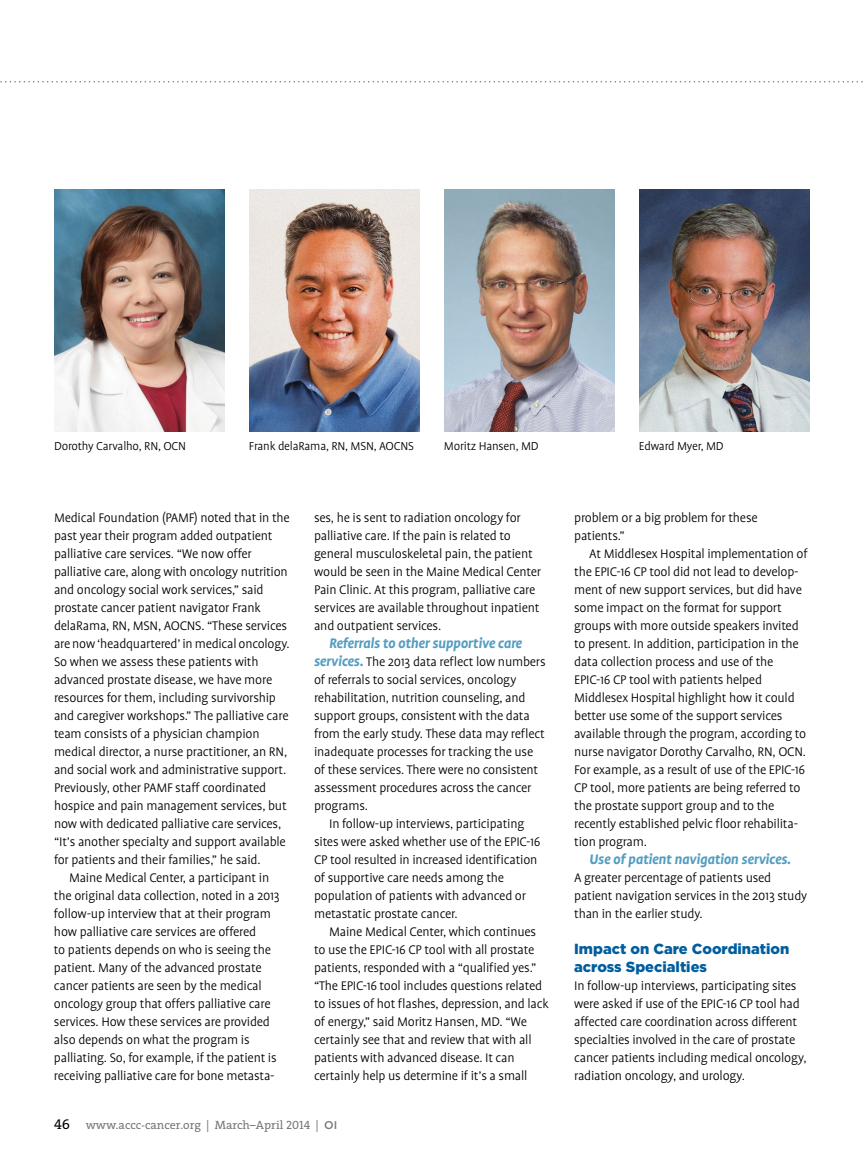
<style>
.page{position:relative;width:864px;height:1161px;background:#fff}
.page>*{position:absolute;margin:0;border:0;box-sizing:border-box;transform-origin:0 0}
.t1{font:italic 700 15.75px "Profile";letter-spacing:-.015em;color:#539dc1}
.t2{font:900 14.7px/18px "Gotham HTF";color:#005e9e}
.t3{font:300 14.25px/18px "Profile";letter-spacing:-.015em;color:#000}
.t4{font:14.25px "The Serif Caps";color:#000}
.t5{font:300 13.2px "Profile";letter-spacing:-.015em;color:#000}
.t6{font:12px "The Serif";color:#77787b}
.s1{font-weight:700;font-style:italic;font-size:15.75px;color:#539dc1}
.s2{font-family:"The Serif Caps"}
.s3{font-family:"Gotham HTF";font-weight:500;font-size:11.25px}
</style>
<div class="page">
<svg style="left:0;top:81px;width:863px;height:1px"></svg>
<img style="left:54px;top:189px;width:171px;height:243px">
<img style="left:639px;top:189px;width:171px;height:243px">
<img style="left:249px;top:189px;width:171px;height:243px">
<img style="left:444px;top:189px;width:171px;height:243px">
<p class="t5" style="left:54px;top:439px;width:134px">Dorothy Carvalho, RN, OCN</p>
<p class="t5" style="left:249px;top:439px;width:167px">Frank delaRama, RN, MSN, AOCNS</p>
<p class="t5" style="left:444px;top:439px;width:96px">Moritz Hansen, MD</p>
<p class="t5" style="left:639px;top:439px;width:86px">Edward Myer, MD</p>
<p class="t3" style="left:54px;top:509px;width:237px">Medical Foundation (PAMF) noted that in the past year their program added outpatient palliative care services. “We now offer palliative care, along with oncology nutrition and oncology social work services,” said prostate cancer patient navigator Frank delaRama, RN, MSN, AOCNS. “These services are now ‘headquartered’ in medical oncology.<br>So when we assess these patients with advanced prostate disease, we have more resources for them, including survivorship and caregiver workshops.” The palliative care team consists of a physician champion medical director, a nurse practitioner, an RN, and social work and administrative support.<br>Previously, other PAMF staff coordinated hospice and pain management services, but now with dedicated palliative care services, “It’s another specialty and support available for patients and their families,” he said.</p>
<p class="t3" style="left:54px;top:869px;width:227px;text-indent:15px">Maine Medical Center, a participant in the original data collection, noted in a 2013 follow-up interview that at their program how palliative care services are offered<br>to patients depends on who is seeing the patient. Many of the advanced prostate cancer patients are seen by the medical oncology group that offers palliative care services. How these services are provided also depends on what the program is palliating. So, for example, if the patient is receiving palliative care for bone metasta-</p>
<p class="t3" style="left:314px;top:509px;width:228px">ses, he is sent to radiation oncology for palliative care. If the pain is related to general musculoskeletal pain, the patient would be seen in the Maine Medical Center Pain Clinic. At this program, palliative care services are available throughout inpatient and outpatient services.</p>
<p class="t1" style="left:329px;top:635px;width:195px">Referrals to other supportive care</p>
<p class="t3" style="left:314px;top:653px;width:233px"><span class="s1">services.</span> The 2013 data reflect low numbers of referrals to social services, oncology rehabilitation, nutrition counseling, and support groups, consistent with the data from the early study. These data may reflect inadequate processes for tracking the use of these services. There were no consistent assessment procedures across the cancer programs.</p>
<p class="t3" style="left:314px;top:815px;width:228px;text-indent:15px">In follow-up interviews, participating sites were asked whether use of the EPIC-16<br>CP tool resulted in increased identification of supportive care needs among the population of patients with advanced or metastatic prostate cancer.</p>
<p class="t3" style="left:314px;top:923px;width:236px;text-indent:15px">Maine Medical Center, which continues to use the EPIC-16 CP tool with all prostate patients, responded with a “qualified yes.” “The EPIC-16 tool includes questions related to issues of hot flashes, depression, and lack of energy,” said Moritz Hansen, MD. “We certainly see that and review that with all patients with advanced disease. It can certainly help us determine if it’s a small</p>
<p class="t4" style="left:54px;top:1112px;width:17px">46</p>
<p class="t6" style="left:86px;top:1115px;width:253px">www.accc-cancer.org | March–April <span class="s2">2014</span> | <span class="s3">OI</span></p>
<p class="t3" style="left:574px;top:509px;width:185px">problem or a big problem for these patients.”</p>
<p class="t3" style="left:574px;top:545px;width:235px;text-indent:15px">At Middlesex Hospital implementation of the EPIC-16 CP tool did not lead to develop&shy;ment of new support services, but did have some impact on the format for support groups with more outside speakers invited to present. In addition, participation in the data collection process and use of the EPIC-16 CP tool with patients helped Middlesex Hospital highlight how it could better use some of the support services available through the program, according to nurse navigator Dorothy Carvalho, RN, OCN.<br>For example, as a result of use of the EPIC-16<br>CP tool, more patients are being referred to the prostate support group and to the recently established pelvic floor rehabilita&shy;tion program.</p>
<p class="t1" style="left:589px;top:851px;width:203px">Use of patient navigation services.</p>
<p class="t3" style="left:574px;top:869px;width:235px">A greater percentage of patients used patient navigation services in the 2013 study than in the earlier study.</p>
<p class="t2" style="left:574px;top:939px;width:217px">Impact on Care Coordination across Specialties</p>
<p class="t3" style="left:574px;top:977px;width:234px">In follow-up interviews, participating sites were asked if use of the EPIC-16 CP tool had affected care coordination across different specialties involved in the care of prostate cancer patients including medical oncology, radiation oncology, and urology.</p>
</div>
